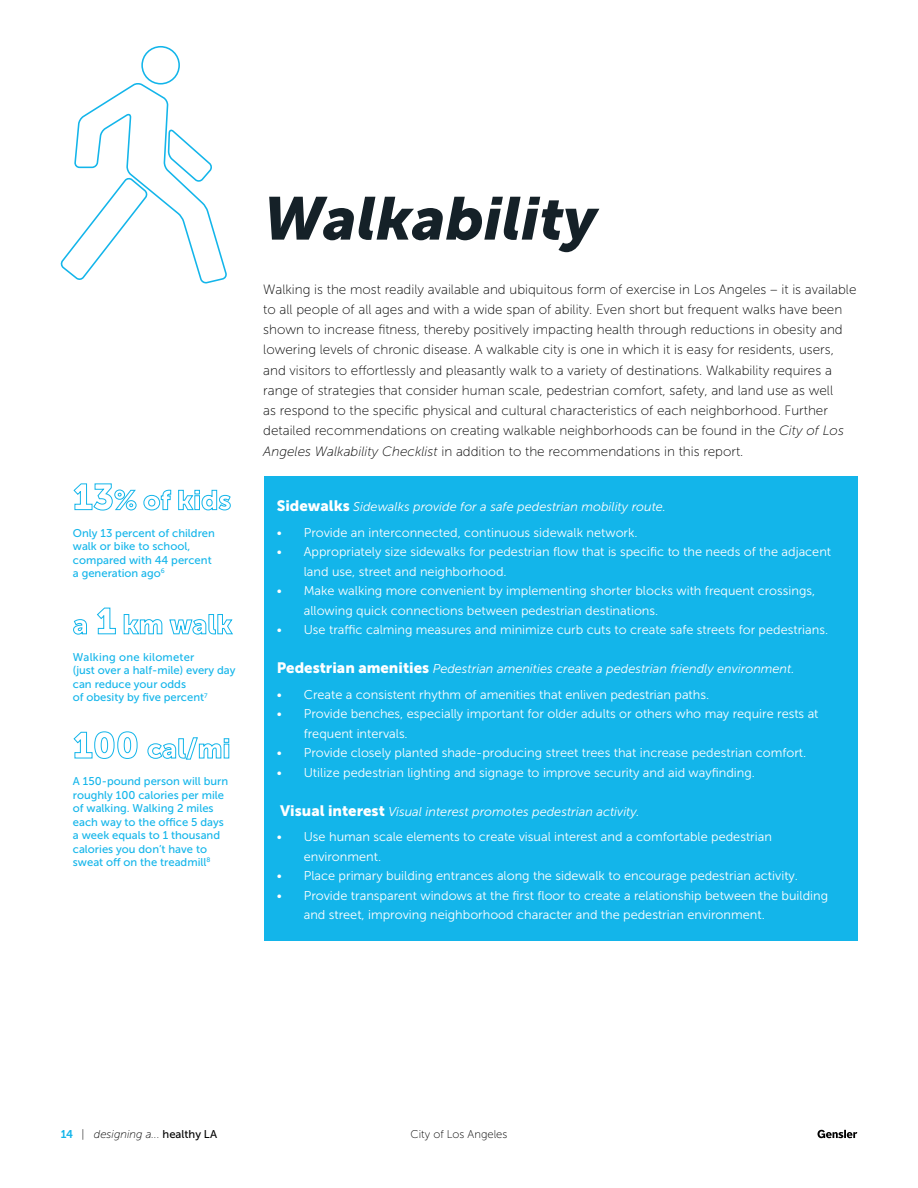
<style>
.page{position:relative;width:918px;height:1188px;background:#fff}
.page>*{position:absolute;margin:0;border:0;box-sizing:border-box;transform-origin:0 0}
.t1{font:italic 60px "Museo Sans 900";color:#152128}
.t2{font:13.5px/20.2px "Museo Sans 100";color:#000}
.t3{font:12.75px/19.5px "Museo Sans 300";color:#fff}
.t4{font:italic 12.75px "Museo Sans 300";color:#fff}
.t5{font:11.25px/13.5px "Museo Sans 500";color:#13b5ea}
.t6{font:italic 11.25px "Museo Sans 100";color:#000}
.t7{font:11.25px "Museo Sans 100";color:#000}
.s1{font-style:italic}
.s2{font-family:"Museo Sans 900";font-style:normal;font-size:15px}
.s3{font-family:"Museo Sans 700";font-style:normal;color:#13b5ea}
.s4{font-style:normal}
.s5{font-family:"Museo Sans 500";font-style:normal}
</style>
<div class="page">
<svg style="left:818px;top:1130px;width:39px;height:8px"></svg>
<div style="left:264px;top:476px;width:594px;height:464px;background:#13b5ea"></div>
<svg style="left:73px;top:483px;width:64px;height:28px"></svg>
<svg style="left:143px;top:489px;width:28px;height:22px"></svg>
<svg style="left:178px;top:490px;width:53px;height:21px"></svg>
<svg style="left:73px;top:619px;width:14px;height:16px"></svg>
<svg style="left:97px;top:607px;width:19px;height:28px"></svg>
<svg style="left:123px;top:614px;width:40px;height:21px"></svg>
<svg style="left:169px;top:614px;width:64px;height:21px"></svg>
<svg style="left:73px;top:731px;width:65px;height:28px"></svg>
<svg style="left:147px;top:737px;width:83px;height:23px"></svg>
<div style="left:141px;top:46px;width:39px;height:39px;border:2px solid #13b5ea;border-radius:50%"></div>
<svg style="left:60px;top:83px;width:167px;height:201px"></svg>
<h1 class="t1" style="left:263px;top:185px;width:335px">Walkability</h1>
<p class="t5" style="left:73px;top:526px;width:144px">Only 13 percent of children walk or bike to school, compared with 44 percent a generation ago<sup>6</sup></p>
<p class="t5" style="left:73px;top:650px;width:164px">Walking one kilometer<br>(just over a half-mile) every day can reduce your odds<br>of obesity by five percent<sup>7</sup></p>
<p class="t5" style="left:73px;top:774px;width:157px">A 150-pound person will burn roughly 100 calories per mile of walking. Walking 2 miles each way to the office 5 days a week equals to 1 thousand calories you don’t have to sweat off on the treadmill<sup>8</sup></p>
<p class="t2" style="left:263px;top:279px;width:595px">Walking is the most readily available and ubiquitous form of exercise in Los Angeles – it is available to all people of all ages and with a wide span of ability. Even short but frequent walks have been shown to increase fitness, thereby positively impacting health through reductions in obesity and lowering levels of chronic disease. A walkable city is one in which it is easy for residents, users, and visitors to effortlessly and pleasantly walk to a variety of destinations. Walkability requires a range of strategies that consider human scale, pedestrian comfort, safety, and land use as well<br>as respond to the specific physical and cultural characteristics of each neighborhood. Further detailed recommendations on creating walkable neighborhoods can be found in the <span class="s1">City of Los Angeles Walkability Checklist</span> in addition to the recommendations in this report.</p>
<p class="t4" style="left:277px;top:500px;width:391px"><span class="s2">Sidewalks</span> Sidewalks provide for a safe pedestrian mobility route.</p>
<p class="t3" style="left:277px;top:523px;width:362px">• Provide an interconnected, continuous sidewalk network.</p>
<p class="t3" style="left:304px;top:542px;width:529px;text-indent:-27px">• Appropriately size sidewalks for pedestrian flow that is specific to the needs of the adjacent land use, street and neighborhood.</p>
<p class="t3" style="left:304px;top:581px;width:513px;text-indent:-27px">• Make walking more convenient by implementing shorter blocks with frequent crossings, allowing quick connections between pedestrian destinations.</p>
<p class="t3" style="left:277px;top:620px;width:553px">• Use traffic calming measures and minimize curb cuts to create safe streets for pedestrians.</p>
<p class="t4" style="left:277px;top:662px;width:519px"><span class="s2">Pedestrian amenities</span> Pedestrian amenities create a pedestrian friendly environment.</p>
<p class="t3" style="left:277px;top:685px;width:434px">• Create a consistent rhythm of amenities that enliven pedestrian paths.</p>
<p class="t3" style="left:304px;top:704px;width:516px;text-indent:-27px">• Provide benches, especially important for older adults or others who may require rests at frequent intervals.</p>
<p class="t3" style="left:277px;top:743px;width:531px">• Provide closely planted shade-producing street trees that increase pedestrian comfort.</p>
<p class="t3" style="left:277px;top:763px;width:480px">• Utilize pedestrian lighting and signage to improve security and aid wayfinding.</p>
<p class="t4" style="left:280px;top:804px;width:361px"><span class="s2">Visual interest</span> Visual interest promotes pedestrian activity.</p>
<p class="t3" style="left:304px;top:827px;width:470px;text-indent:-27px">• Use human scale elements to create visual interest and a comfortable pedestrian environment.</p>
<p class="t3" style="left:277px;top:866px;width:523px">• Place primary building entrances along the sidewalk to encourage pedestrian activity.</p>
<p class="t3" style="left:304px;top:886px;width:526px;text-indent:-27px">• Provide transparent windows at the first floor to create a relationship between the building and street, improving neighborhood character and the pedestrian environment.</p>
<p class="t6" style="left:61px;top:1128px;width:158px"><span class="s3">14</span> <span class="s4">|</span> designing a... <span class="s5">healthy LA</span></p>
<p class="t7" style="left:411px;top:1128px;width:98px">City of Los Angeles</p>
</div>
